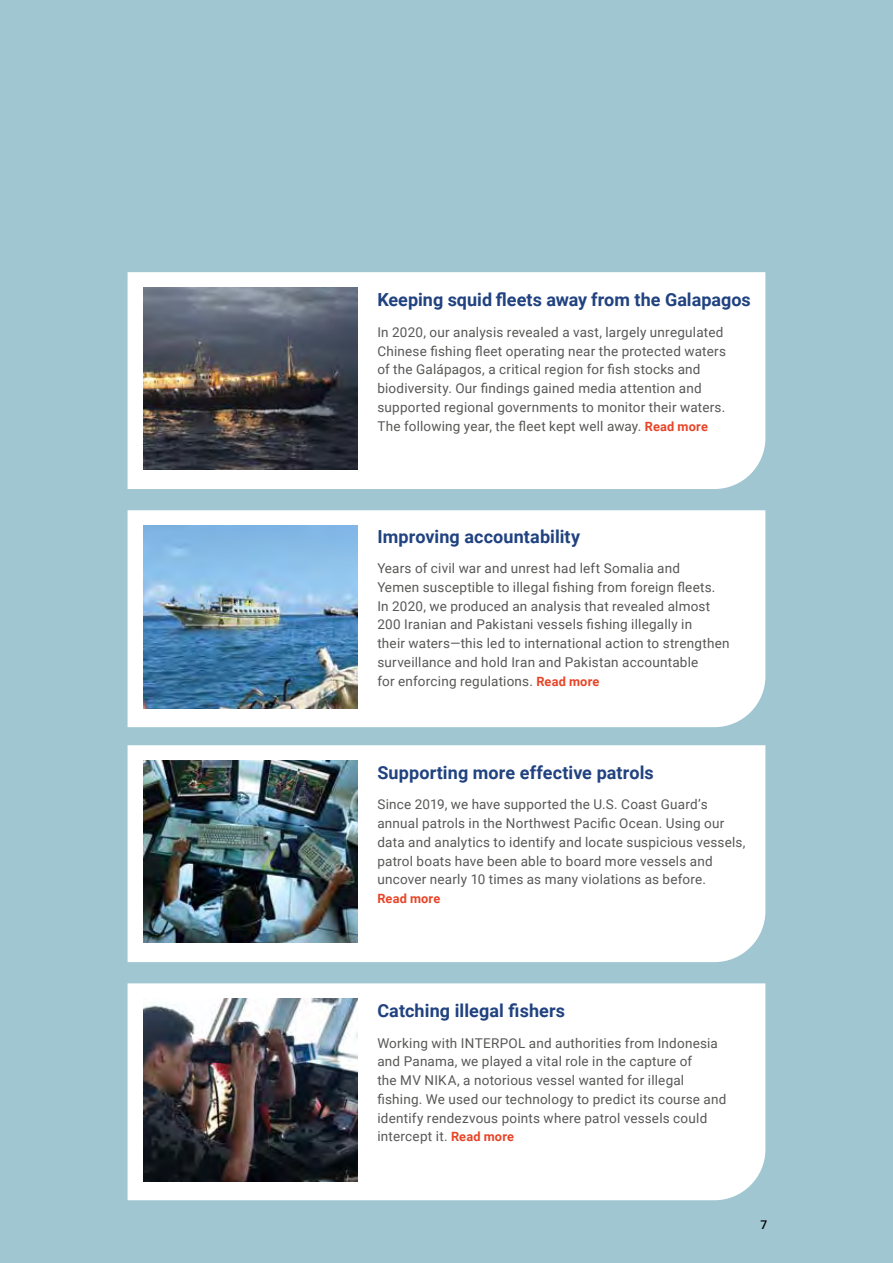
<style>
.page{position:relative;width:893px;height:1263px;background:#9fc6d1}
.page>*{position:absolute;margin:0;border:0;box-sizing:border-box;transform-origin:0 0}
.t1{font:700 18px "Roboto";letter-spacing:.005em;color:#204280}
.t2{font:13.5px/18.8px "Roboto";letter-spacing:.015em;color:#575756}
.t3{font:700 12.75px "Roboto";letter-spacing:.015em;color:#e84427}
.t4{font:500 12px "Roboto";color:#000}
.s1{font-weight:700;font-size:12.75px;color:#e84427}
</style>
<div class="page">
<div style="left:128px;top:272px;width:637px;height:217px;background:#fff"></div>
<div style="left:128px;top:745px;width:637px;height:217px;background:#fff"></div>
<div style="left:128px;top:510px;width:637px;height:217px;background:#fff"></div>
<div style="left:128px;top:983px;width:637px;height:217px;background:#fff"></div>
<img style="left:144px;top:287px;width:213px;height:183px">
<img style="left:144px;top:760px;width:213px;height:183px">
<img style="left:144px;top:525px;width:213px;height:183px">
<img style="left:144px;top:998px;width:213px;height:183px">
<h1 class="t1" style="left:377px;top:287px;width:375px">Keeping squid fleets away from the Galapagos</h1>
<p class="t2" style="left:377px;top:322px;width:350px">In 2020, our analysis revealed a vast, largely unregulated Chinese fishing fleet operating near the protected waters of the Galápagos, a critical region for fish stocks and biodiversity. Our findings gained media attention and supported regional governments to monitor their waters.<br>The following year, the fleet kept well away. <span class="s1">Read more</span></p>
<h1 class="t1" style="left:377px;top:524px;width:204px">Improving accountability</h1>
<p class="t2" style="left:377px;top:558px;width:354px">Years of civil war and unrest had left Somalia and<br>Yemen susceptible to illegal fishing from foreign fleets.<br>In 2020, we produced an analysis that revealed almost 200 Iranian and Pakistani vessels fishing illegally in<br>their waters—this led to international action to strengthen surveillance and hold Iran and Pakistan accountable<br>for enforcing regulations. <span class="s1">Read more</span></p>
<h1 class="t1" style="left:377px;top:760px;width:278px">Supporting more effective patrols</h1>
<p class="t2" style="left:377px;top:795px;width:370px">Since 2019, we have supported the U.S. Coast Guard’s annual patrols in the Northwest Pacific Ocean. Using our data and analytics to identify and locate suspicious vessels, patrol boats have been able to board more vessels and uncover nearly 10 times as many violations as before.</p>
<p class="t3" style="left:377px;top:890px;width:64px">Read more</p>
<h1 class="t1" style="left:377px;top:998px;width:189px">Catching illegal fishers</h1>
<p class="t2" style="left:377px;top:1033px;width:351px">Working with INTERPOL and authorities from Indonesia and Panama, we played a vital role in the capture of<br>the MV NIKA, a notorious vessel wanted for illegal fishing. We used our technology to predict its course and identify rendezvous points where patrol vessels could intercept it. <span class="s1">Read more</span></p>
<p class="t4" style="left:761px;top:1216px;width:8px">7</p>
</div>
